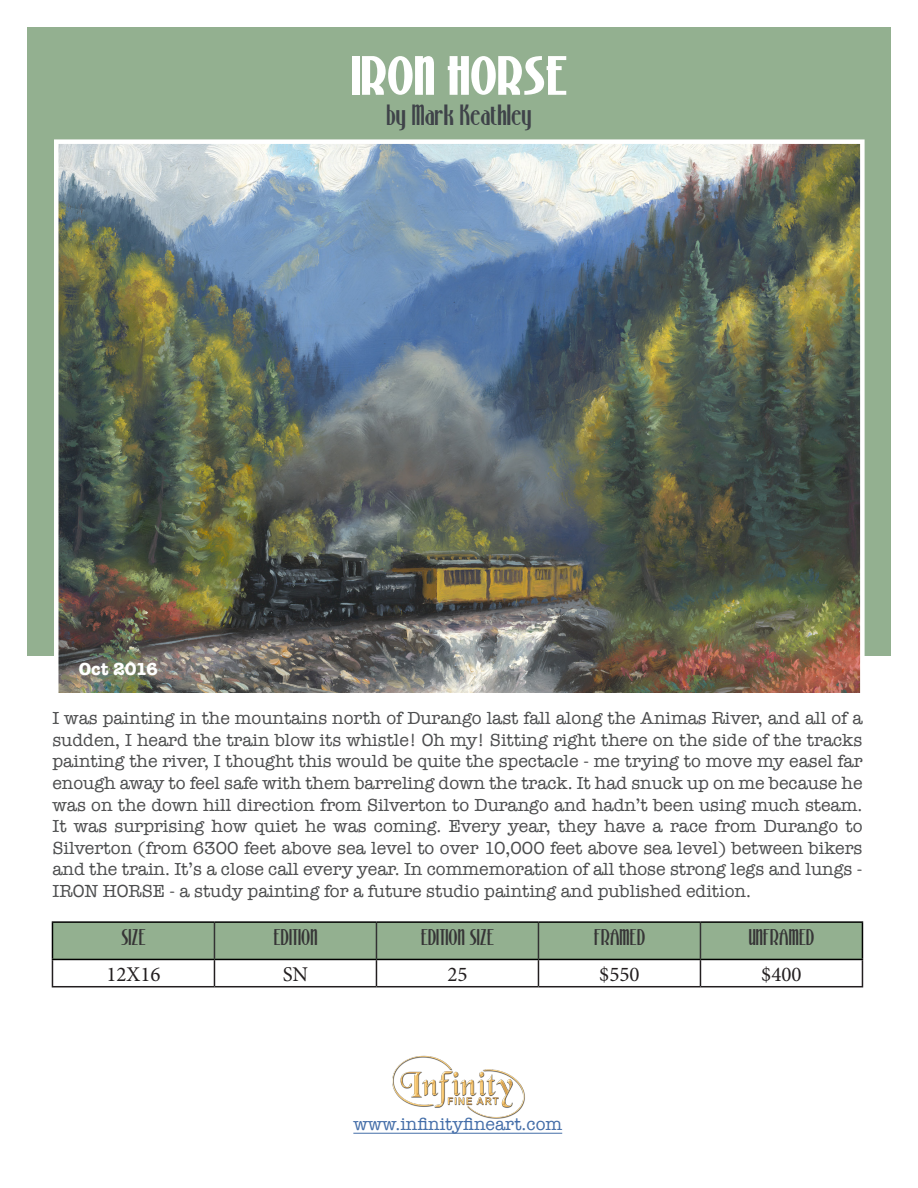
<style>
.page{position:relative;width:918px;height:1188px;background:#fff}
.page>*{position:absolute;margin:0;border:0;box-sizing:border-box;transform-origin:0 0}
.t1{font:700 51px "Stony Island NF";color:#fff}
.t2{font:27px "Stony Island NF";color:#3f4349}
.t3{font:21px "Stony Island NF";color:#363536}
.t4{font:21px "Minion Pro";color:#231f20}
.t5{font:18px/21.6px "American Typewriter";color:#4b4c4d;text-align:justify}
.t6{font:18px "American Typewriter";color:#436da8}
.t7{font:700 18px "American Typewriter";color:#fff}
</style>
<div class="page">
<div style="left:27px;top:27px;width:864px;height:629px;background:#93b090"></div>
<img style="left:59px;top:144px;width:801px;height:549px">
<div style="left:54px;top:139px;width:811px;height:559px;border:4px solid #fff"></div>
<svg style="left:52px;top:923px;width:811px;height:63px"></svg>
<hr style="left:52px;top:986px;width:162px;height:1px;background:#231f20">
<hr style="left:214px;top:986px;width:162px;height:1px;background:#231f20">
<hr style="left:376px;top:986px;width:162px;height:1px;background:#231f20">
<hr style="left:538px;top:986px;width:162px;height:1px;background:#231f20">
<hr style="left:700px;top:986px;width:163px;height:1px;background:#231f20">
<hr style="left:214px;top:923px;width:1px;height:36px;background:#333233">
<hr style="left:376px;top:923px;width:1px;height:36px;background:#333233">
<hr style="left:538px;top:923px;width:1px;height:36px;background:#333233">
<hr style="left:700px;top:923px;width:1px;height:36px;background:#333233">
<hr style="left:52px;top:921px;width:162px;height:2px;background:#000">
<hr style="left:52px;top:923px;width:1px;height:36px;background:#000">
<hr style="left:214px;top:921px;width:162px;height:2px;background:#000">
<hr style="left:376px;top:921px;width:162px;height:2px;background:#000">
<hr style="left:538px;top:921px;width:162px;height:2px;background:#000">
<hr style="left:700px;top:921px;width:163px;height:2px;background:#000">
<hr style="left:862px;top:923px;width:1px;height:36px;background:#000">
<hr style="left:52px;top:959px;width:162px;height:1px;background:#000">
<hr style="left:214px;top:959px;width:162px;height:1px;background:#000">
<hr style="left:376px;top:959px;width:162px;height:1px;background:#000">
<hr style="left:538px;top:959px;width:162px;height:1px;background:#000">
<hr style="left:700px;top:959px;width:163px;height:1px;background:#000">
<hr style="left:353px;top:1133px;width:209px;height:1px;background:#436da8">
<img style="left:373px;top:1055px;width:169px;height:79px">
<p class="t1" style="left:350px;top:47px;width:219px">IRON HORSE</p>
<p class="t2" style="left:386px;top:100px;width:147px">by Mark Keathley</p>
<p class="t7" style="left:79px;top:654px;width:81px">Oct 2016</p>
<p class="t5" style="left:52px;top:707px;width:812px">I was painting in the mountains north of Durango last fall along the Animas River, and all of a sudden, I heard the train blow its whistle! Oh my! Sitting right there on the side of the tracks painting the river, I thought this would be quite the spectacle - me trying to move my easel far enough away to feel safe with them barreling down the track. It had snuck up on me because he was on the down hill direction from Silverton to Durango and hadn’t been using much steam.<br>It was surprising how quiet he was coming. Every year, they have a race from Durango to Silverton (from 6300 feet above sea level to over 10,000 feet above sea level) between bikers and the train. It’s a close call every year. In commemoration of all those strong legs and lungs - IRON HORSE - a study painting for a future studio painting and published edition.</p>
<p class="t3" style="left:121px;top:925px;width:26px">SIZE</p>
<p class="t3" style="left:273px;top:925px;width:46px">EDITION</p>
<p class="t3" style="left:421px;top:925px;width:75px">EDITION SIZE</p>
<p class="t3" style="left:594px;top:925px;width:53px">FRAMED</p>
<p class="t3" style="left:749px;top:925px;width:67px">UNFRAMED</p>
<p class="t4" style="left:106px;top:960px;width:56px">12X16</p>
<p class="t4" style="left:283px;top:960px;width:27px">SN</p>
<p class="t4" style="left:447px;top:960px;width:22px">25</p>
<p class="t4" style="left:599px;top:960px;width:42px">$550</p>
<p class="t4" style="left:761px;top:960px;width:42px">$400</p>
<p class="t6" style="left:353px;top:1111px;width:210px">www.infinityfineart.com</p>
</div>
